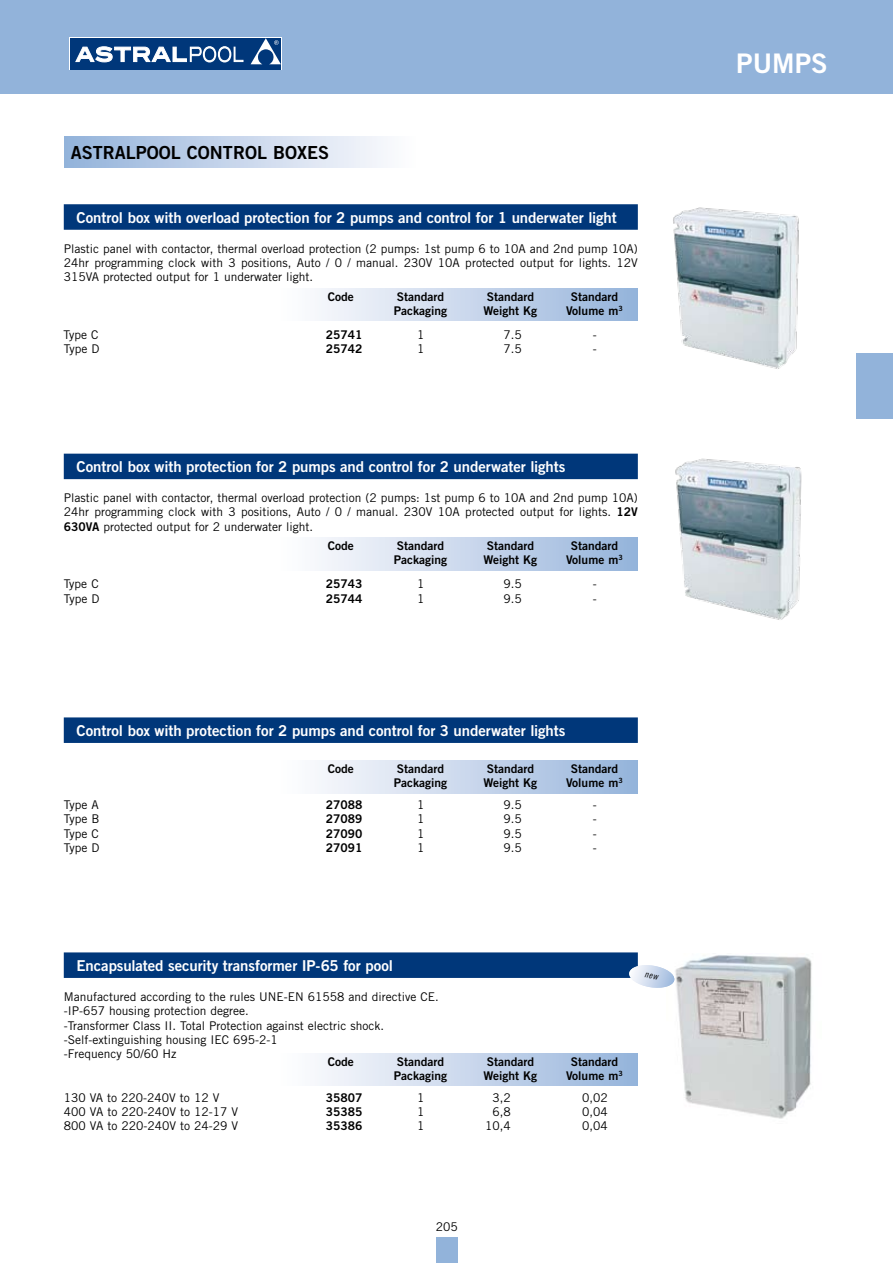
<style>
.page{position:relative;width:893px;height:1263px;background:#fff}
.page>*{position:absolute;margin:0;border:0;box-sizing:border-box;transform-origin:0 0}
.t1{font:27px "Trade Gothic Bold Two";color:#fff}
.t2{font:18px "Trade Gothic Bold Two";color:#000}
.t3{font:15px "Trade Gothic Bold Two";letter-spacing:-.005em;color:#fff}
.t4{font:12px/14.4px "Trade Gothic";color:#000;text-align:justify}
.t5{font:12px "Trade Gothic Bold Two";color:#000}
.s1{font-family:"Trade Gothic Bold Two"}
</style>
<div class="page">
<div style="left:0;top:0;width:893px;height:94px;background:#92b3da"></div>
<div style="left:436px;top:1237px;width:21px;height:26px;background:#92b3da"></div>
<div style="left:70px;top:38px;width:180px;height:32px;background:#00377a"></div>
<svg style="left:251px;top:64px;width:30px;height:6px"></svg>
<svg style="left:251px;top:38px;width:30px;height:26px"></svg>
<svg style="left:75px;top:46px;width:168px;height:16px"></svg>
<div style="left:856px;top:354px;width:37px;height:65px;background:#92b3da"></div>
<div style="left:65px;top:137px;width:351px;height:30px;background:linear-gradient(to right,#93b2da,#fffdfe)"></div>
<div style="left:64px;top:204px;width:574px;height:26px;background:#00377a"></div>
<div style="left:64px;top:454px;width:574px;height:25px;background:#00377a"></div>
<div style="left:64px;top:717px;width:574px;height:26px;background:#00377a"></div>
<div style="left:64px;top:952px;width:574px;height:26px;background:#00377a"></div>
<svg style="left:673px;top:207px;width:126px;height:162px"></svg>
<div style="left:276px;top:288px;width:362px;height:33px;background:linear-gradient(to right,#fff,#97b4db)"></div>
<svg style="left:675px;top:458px;width:127px;height:162px"></svg>
<div style="left:276px;top:538px;width:362px;height:32px;background:linear-gradient(to right,#fff,#97b4db)"></div>
<div style="left:276px;top:761px;width:362px;height:32px;background:linear-gradient(to right,#fff,#97b4db)"></div>
<svg style="left:675px;top:955px;width:137px;height:164px;background:#cccecf"></svg>
<div style="left:276px;top:1053px;width:362px;height:33px;background:linear-gradient(to right,#fff,#97b4db)"></div>
<svg style="left:628px;top:964px;width:47px;height:24px"></svg>
<h2 class="t2" style="left:71px;top:141px;width:247px">AstralPool CONTROL BOXES</h2>
<p class="t3" style="left:77px;top:208px;width:542px">Control box with overload protection for 2 pumps and control for 1 underwater light</p>
<p class="t4" style="left:64px;top:241px;width:576px">Plastic panel with contactor, thermal overload protection (2 pumps: 1st pump 6 to 10A and 2nd pump 10A)<br>24hr programming clock with 3 positions, Auto / 0 / manual. 230V 10A protected output for lights. 12V 315VA protected output for 1 underwater light.</p>
<p class="t5" style="left:328px;top:289px;width:52px">Code S</p>
<p class="t5" style="left:404px;top:289px;width:66px">tandard S</p>
<p class="t5" style="left:494px;top:289px;width:63px">tandard S</p>
<p class="t5" style="left:578px;top:289px;width:42px">tandard</p>
<p class="t5" style="left:394px;top:303px;width:55px">Packaging</p>
<p class="t5" style="left:484px;top:303px;width:55px">Weight Kg</p>
<p class="t5" style="left:566px;top:303px;width:58px">Volume m<sup>3</sup></p>
<p class="t4" style="left:64px;top:327px;width:36px">Type C</p>
<p class="t5" style="left:326px;top:327px;width:38px">25741</p>
<p class="t4" style="left:417px;top:327px;width:9px">1</p>
<p class="t4" style="left:503px;top:327px;width:20px">7.5</p>
<p class="t4" style="left:593px;top:327px;width:5px">-</p>
<p class="t4" style="left:64px;top:342px;width:37px">Type D</p>
<p class="t5" style="left:326px;top:342px;width:38px">25742</p>
<p class="t4" style="left:417px;top:342px;width:9px">1</p>
<p class="t4" style="left:503px;top:342px;width:20px">7.5</p>
<p class="t4" style="left:593px;top:342px;width:5px">-</p>
<p class="t3" style="left:77px;top:458px;width:491px">Control box with protection for 2 pumps and control for 2 underwater lights</p>
<p class="t4" style="left:64px;top:490px;width:576px">Plastic panel with contactor, thermal overload protection (2 pumps: 1st pump 6 to 10A and 2nd pump 10A)<br>24hr programming clock with 3 positions, Auto / 0 / manual. 230V 10A protected output for lights. <span class="s1">12V 630VA</span> protected output for 2 underwater light.</p>
<p class="t5" style="left:328px;top:538px;width:52px">Code S</p>
<p class="t5" style="left:404px;top:538px;width:66px">tandard S</p>
<p class="t5" style="left:494px;top:538px;width:63px">tandard S</p>
<p class="t5" style="left:578px;top:538px;width:42px">tandard</p>
<p class="t5" style="left:394px;top:553px;width:55px">Packaging</p>
<p class="t5" style="left:484px;top:553px;width:55px">Weight Kg</p>
<p class="t5" style="left:566px;top:553px;width:58px">Volume m<sup>3</sup></p>
<p class="t4" style="left:64px;top:577px;width:36px">Type C</p>
<p class="t5" style="left:326px;top:577px;width:38px">25743</p>
<p class="t4" style="left:417px;top:577px;width:9px">1</p>
<p class="t4" style="left:503px;top:577px;width:20px">9.5</p>
<p class="t4" style="left:593px;top:577px;width:5px">-</p>
<p class="t4" style="left:64px;top:591px;width:37px">Type D</p>
<p class="t5" style="left:326px;top:591px;width:38px">25744</p>
<p class="t4" style="left:417px;top:591px;width:9px">1</p>
<p class="t4" style="left:503px;top:591px;width:20px">9.5</p>
<p class="t4" style="left:593px;top:591px;width:5px">-</p>
<p class="t3" style="left:77px;top:721px;width:491px">Control box with protection for 2 pumps and control for 3 underwater lights</p>
<p class="t5" style="left:328px;top:761px;width:52px">Code S</p>
<p class="t5" style="left:404px;top:761px;width:66px">tandard S</p>
<p class="t5" style="left:494px;top:761px;width:63px">tandard S</p>
<p class="t5" style="left:578px;top:761px;width:42px">tandard</p>
<p class="t5" style="left:394px;top:776px;width:55px">Packaging</p>
<p class="t5" style="left:484px;top:776px;width:55px">Weight Kg</p>
<p class="t5" style="left:566px;top:776px;width:58px">Volume m<sup>3</sup></p>
<p class="t4" style="left:64px;top:797px;width:36px">Type A</p>
<p class="t5" style="left:326px;top:797px;width:38px">27088</p>
<p class="t4" style="left:417px;top:797px;width:9px">1</p>
<p class="t4" style="left:503px;top:797px;width:20px">9.5</p>
<p class="t4" style="left:593px;top:797px;width:5px">-</p>
<p class="t4" style="left:64px;top:812px;width:37px">Type B</p>
<p class="t5" style="left:326px;top:812px;width:38px">27089</p>
<p class="t4" style="left:417px;top:812px;width:9px">1</p>
<p class="t4" style="left:503px;top:812px;width:20px">9.5</p>
<p class="t4" style="left:593px;top:812px;width:5px">-</p>
<p class="t4" style="left:64px;top:826px;width:36px">Type C</p>
<p class="t5" style="left:326px;top:826px;width:38px">27090</p>
<p class="t4" style="left:417px;top:826px;width:9px">1</p>
<p class="t4" style="left:503px;top:826px;width:20px">9.5</p>
<p class="t4" style="left:593px;top:826px;width:5px">-</p>
<p class="t4" style="left:64px;top:841px;width:37px">Type D</p>
<p class="t5" style="left:326px;top:840px;width:38px">27091</p>
<p class="t4" style="left:417px;top:841px;width:9px">1</p>
<p class="t4" style="left:503px;top:841px;width:20px">9.5</p>
<p class="t4" style="left:593px;top:841px;width:5px">-</p>
<p class="t3" style="left:77px;top:956px;width:318px">Encapsulated security transformer I P-65 for pool</p>
<p class="t4" style="left:64px;top:989px;width:377px;text-align:left">Manufactured according to the rules UNE-EN 61558 and directive CE. -IP-657 housing protection degree.<br>-Transformer Class II. Total Protection against electric shock. -Self-extinguishing housing IEC 695-2-1<br>-Frequency 50/60 Hz</p>
<p class="t4" style="left:64px;top:1090px;width:157px">130 VA to 220-240V to 12 V</p>
<p class="t5" style="left:326px;top:1090px;width:38px">35807</p>
<p class="t4" style="left:417px;top:1090px;width:9px">1</p>
<p class="t4" style="left:492px;top:1090px;width:20px">3,2</p>
<p class="t4" style="left:582px;top:1090px;width:27px">0,02</p>
<p class="t4" style="left:64px;top:1104px;width:176px">400 VA to 220-240V to 12-17 V</p>
<p class="t5" style="left:326px;top:1104px;width:38px">35385</p>
<p class="t4" style="left:417px;top:1104px;width:9px">1</p>
<p class="t4" style="left:492px;top:1104px;width:20px">6,8</p>
<p class="t4" style="left:582px;top:1104px;width:27px">0,04</p>
<p class="t4" style="left:64px;top:1119px;width:176px">800 VA to 220-240V to 24-29 V</p>
<p class="t5" style="left:326px;top:1119px;width:38px">35386</p>
<p class="t4" style="left:417px;top:1119px;width:9px">1</p>
<p class="t4" style="left:485px;top:1119px;width:27px">10,4</p>
<p class="t4" style="left:582px;top:1119px;width:27px">0,04</p>
<p class="t5" style="left:328px;top:1054px;width:52px">Code S</p>
<p class="t5" style="left:404px;top:1054px;width:66px">tandard S</p>
<p class="t5" style="left:494px;top:1054px;width:63px">tandard S</p>
<p class="t5" style="left:578px;top:1054px;width:42px">tandard</p>
<p class="t5" style="left:394px;top:1068px;width:55px">Packaging</p>
<p class="t5" style="left:484px;top:1068px;width:55px">Weight Kg</p>
<p class="t5" style="left:566px;top:1068px;width:58px">Volume m<sup>3</sup></p>
<p class="t4" style="left:436px;top:1220px;width:23px">205</p>
<h1 class="t1" style="left:736px;top:46px;width:93px">Pumps</h1>
</div>
